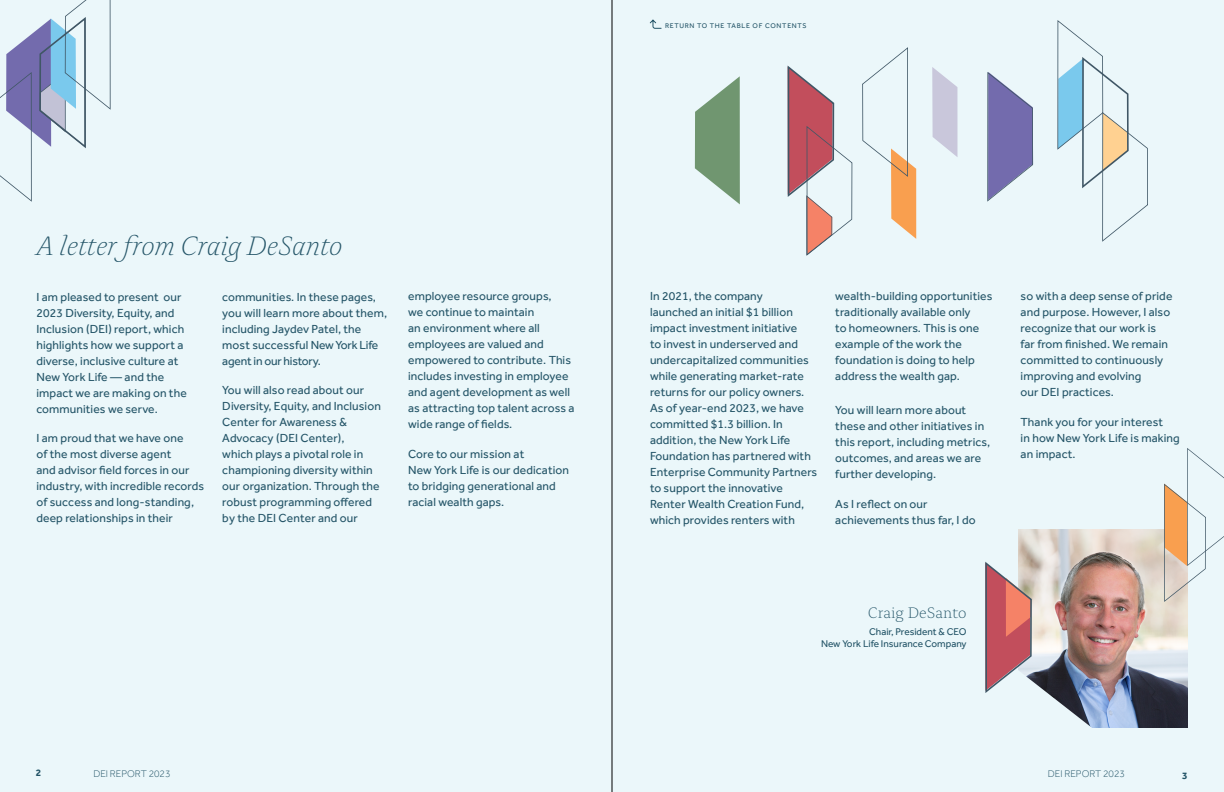
<style>
.page{position:relative;width:1224px;height:792px;background:#ebf7fa}
.page>*{position:absolute;margin:0;border:0;box-sizing:border-box;transform-origin:0 0}
.t1{font:italic 300 28px "Alda OT";color:#235467}
.t2{font:300 16px "Alda OT";color:#235467}
.t3{font:12px/16px "Effra Pro";letter-spacing:.01em;color:#235467}
.t4{font:10px/12.4px "Effra Pro";color:#235467;text-align:right}
.t5{font:300 10px "Effra";color:#235467}
.t6{font:700 10px "Effra";color:#235467}
.t7{font:7px "Effra";letter-spacing:.1em;color:#235467}
</style>
<div class="page">
<img style="left:1019px;top:530px;width:169px;height:197px">
<hr style="left:612px;top:0;width:1px;height:792px;background:#000">
<svg style="left:650px;top:19px;width:12px;height:10px"></svg>
<svg style="left:0;top:0;width:111px;height:202px"></svg>
<svg style="left:788px;top:66px;width:64px;height:190px"></svg>
<svg style="left:862px;top:47px;width:54px;height:192px"></svg>
<svg style="left:1057px;top:20px;width:91px;height:222px"></svg>
<svg style="left:695px;top:76px;width:45px;height:128px"></svg>
<svg style="left:932px;top:67px;width:26px;height:90px"></svg>
<svg style="left:987px;top:72px;width:46px;height:130px"></svg>
<img style="left:985px;top:562px;width:128px;height:166px">
<svg style="left:1126px;top:448px;width:98px;height:154px"></svg>
<p class="t7" style="left:665px;top:22px;width:143px">RETURN TO THE TABLE OF CONTENTS</p>
<h1 class="t1" style="left:36px;top:234px;width:308px">A letter from Craig DeSanto</h1>
<p class="t3" style="left:36px;top:288px;width:152px">I am pleased to present our<br>2023 Diversity, Equity, and<br>Inclusion (DEI) report, which highlights how we support a diverse, inclusive culture at<br>New York Life — and the impact we are making on the communities we serve.</p>
<p class="t3" style="left:36px;top:430px;width:169px">I am proud that we have one<br>of the most diverse agent<br>and advisor field forces in our industry, with incredible records of success and long-standing, deep relationships in their</p>
<p class="t3" style="left:222px;top:288px;width:166px">communities. In these pages, you will learn more about them, including Jaydev Patel, the most successful New York Life agent in our history.</p>
<p class="t3" style="left:222px;top:382px;width:160px">You will also read about our<br>Diversity, Equity, and Inclusion<br>Center for Awareness &amp;<br>Advocacy (DEI Center),<br>which plays a pivotal role in championing diversity within our organization. Through the robust programming offered by the DEI Center and our</p>
<p class="t3" style="left:408px;top:288px;width:168px">employee resource groups,<br>we continue to maintain<br>an environment where all employees are valued and empowered to contribute. This includes investing in employee and agent development as well as attracting top talent across a wide range of fields.</p>
<p class="t3" style="left:408px;top:446px;width:162px">Core to our mission at<br>New York Life is our dedication to bridging generational and racial wealth gaps.</p>
<p class="t6" style="left:36px;top:767px;width:7px">2</p>
<p class="t5" style="left:93px;top:768px;width:79px">DEI REPORT 2023</p>
<p class="t3" style="left:650px;top:288px;width:169px">In 2021, the company<br>launched an initial $1 billion impact investment initiative<br>to invest in underserved and undercapitalized communities while generating market-rate returns for our policy owners.<br>As of year-end 2023, we have committed $1.3 billion. In addition, the New York Life<br>Foundation has partnered with<br>Enterprise Community Partners to support the innovative<br>Renter Wealth Creation Fund, which provides renters with</p>
<p class="t3" style="left:835px;top:288px;width:159px">wealth-building opportunities traditionally available only<br>to homeowners. This is one example of the work the foundation is doing to help address the wealth gap.</p>
<p class="t3" style="left:835px;top:402px;width:156px">You will learn more about these and other initiatives in this report, including metrics, outcomes, and areas we are further developing.</p>
<p class="t3" style="left:835px;top:496px;width:142px">As I reflect on our achievements thus far, I do</p>
<p class="t3" style="left:1021px;top:288px;width:153px">so with a deep sense of pride and purpose. However, I also recognize that our work is far from finished. We remain committed to continuously improving and evolving<br>our DEI practices.</p>
<p class="t3" style="left:1021px;top:414px;width:161px">Thank you for your interest<br>in how New York Life is making an impact.</p>
<h2 class="t2" style="left:868px;top:606px;width:100px">Craig DeSanto</h2>
<p class="t4" style="left:821px;top:625px;width:147px">Chair, President &amp; CEO<br>New York Life Insurance Company</p>
<p class="t5" style="left:1048px;top:768px;width:79px">DEI REPORT 2023</p>
<p class="t6" style="left:1182px;top:769px;width:7px">3</p>
</div>
